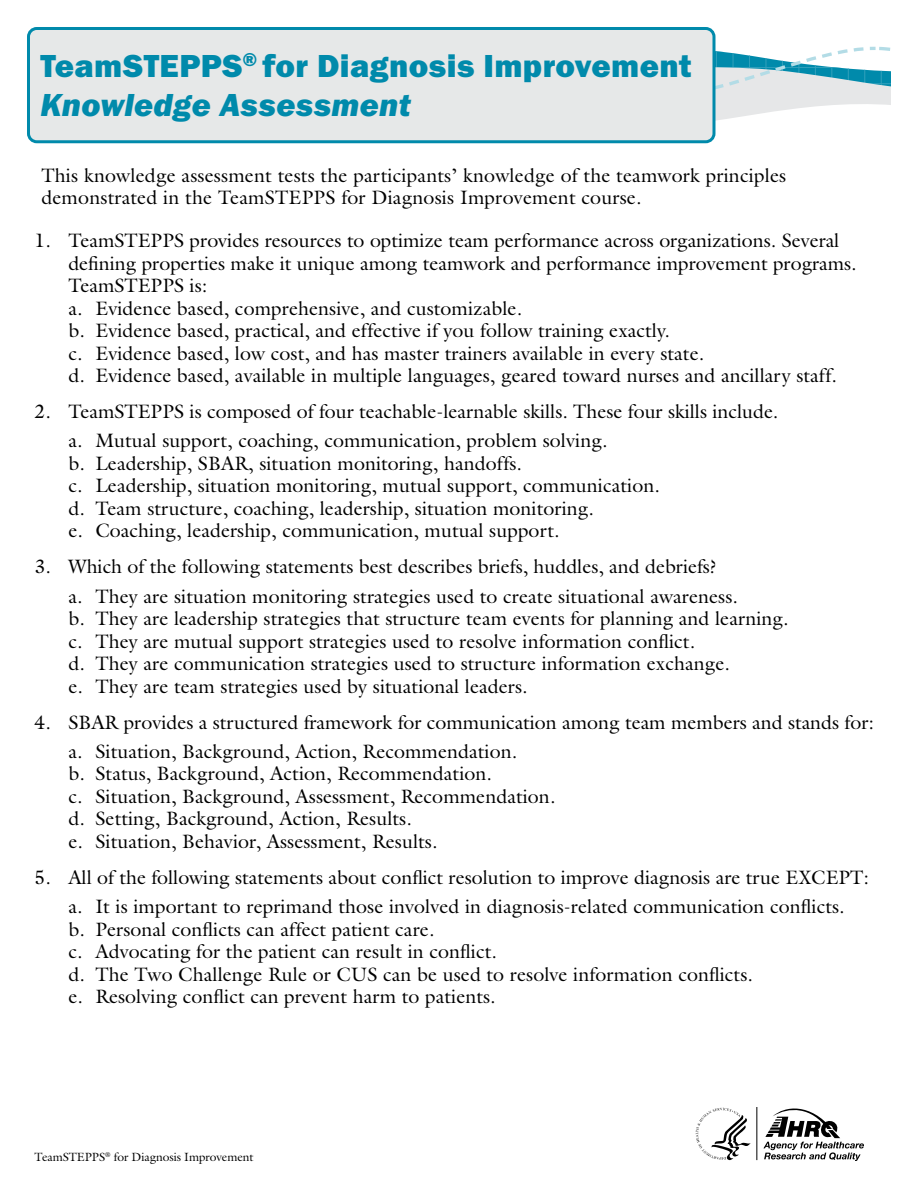
<style>
.page{position:relative;width:918px;height:1188px;background:#fff}
.page>*{position:absolute;margin:0;border:0;box-sizing:border-box;transform-origin:0 0}
.t1{font:33px/39px "Franklin Gothic URW Hea";letter-spacing:.01em;color:#008aab}
.Numbers{font:19.5px/22.5px "Galliard Std";letter-spacing:.005em;color:#000}
.Body_bullets{font:12px "Galliard Std";letter-spacing:-.005em;color:#000}
.s1{font-family:"Franklin Gothic URW Hea Ita"}
</style>
<div class="page">
<svg style="left:763px;top:1108px;width:101px;height:53px"></svg>
<hr style="left:756px;top:1107px;width:1px;height:53px;background:#000">
<svg style="left:696px;top:1108px;width:55px;height:52px"></svg>
<svg style="left:715px;top:38px;width:176px;height:94px"></svg>
<div style="left:28px;top:28px;width:686px;height:114px;background:#e6e8e8;border-radius:8px"></div>
<div style="left:27px;top:27px;width:688px;height:116px;border:3px solid #008aab;border-radius:8px"></div>
<h1 class="t1" style="left:41px;top:45px;width:652px">TeamSTEPPS<sup>®</sup> for Diagnosis Improvement<br><span class="s1">Knowledge Assessment</span></h1>
<p class="Numbers" style="left:41px;top:164px;width:746px">This knowledge assessment tests the participants’ knowledge of the teamwork principles demonstrated in the TeamSTEPPS for Diagnosis Improvement course.</p>
<p class="Numbers" style="left:68px;top:229px;width:790px;text-indent:-34px">1. TeamSTEPPS provides resources to optimize team performance across organizations. Several defining properties make it unique among teamwork and performance improvement programs.<br>TeamSTEPPS is:</p>
<p class="Numbers" style="left:68px;top:297px;width:455px">a. Evidence based, comprehensive, and customizable.</p>
<p class="Numbers" style="left:68px;top:319px;width:603px">b. Evidence based, practical, and effective if you follow training exactly.</p>
<p class="Numbers" style="left:68px;top:342px;width:637px">c. Evidence based, low cost, and has master trainers available in every state.</p>
<p class="Numbers" style="left:68px;top:364px;width:770px">d. Evidence based, available in multiple languages, geared toward nurses and ancillary staff.</p>
<p class="Numbers" style="left:35px;top:400px;width:745px">2. TeamSTEPPS is composed of four teachable-learnable skills. These four skills include.</p>
<p class="Numbers" style="left:68px;top:429px;width:541px">a. Mutual support, coaching, communication, problem solving.</p>
<p class="Numbers" style="left:68px;top:452px;width:455px">b. Leadership, SBAR, situation monitoring, handoffs.</p>
<p class="Numbers" style="left:68px;top:474px;width:593px">c. Leadership, situation monitoring, mutual support, communication.</p>
<p class="Numbers" style="left:68px;top:497px;width:527px">d. Team structure, coaching, leadership, situation monitoring.</p>
<p class="Numbers" style="left:68px;top:519px;width:493px">e. Coaching, leadership, communication, mutual support.</p>
<p class="Numbers" style="left:35px;top:555px;width:684px">3. Which of the following statements best describes briefs, huddles, and debriefs?</p>
<p class="Numbers" style="left:68px;top:585px;width:671px">a. They are situation monitoring strategies used to create situational awareness.</p>
<p class="Numbers" style="left:68px;top:607px;width:722px">b. They are leadership strategies that structure team events for planning and learning.</p>
<p class="Numbers" style="left:68px;top:630px;width:628px">c. They are mutual support strategies used to resolve information conflict.</p>
<p class="Numbers" style="left:68px;top:652px;width:663px">d. They are communication strategies used to structure information exchange.</p>
<p class="Numbers" style="left:68px;top:675px;width:461px">e. They are team strategies used by situational leaders.</p>
<p class="Numbers" style="left:35px;top:711px;width:841px">4. SBAR provides a structured framework for communication among team members and stands for:</p>
<p class="Numbers" style="left:68px;top:740px;width:450px">a. Situation, Background, Action, Recommendation.</p>
<p class="Numbers" style="left:68px;top:762px;width:425px">b. Status, Background, Action, Recommendation.</p>
<p class="Numbers" style="left:68px;top:785px;width:489px">c. Situation, Background, Assessment, Recommendation.</p>
<p class="Numbers" style="left:68px;top:807px;width:345px">d. Setting, Background, Action, Results.</p>
<p class="Numbers" style="left:68px;top:830px;width:371px">e. Situation, Behavior, Assessment, Results.</p>
<p class="Numbers" style="left:35px;top:866px;width:836px">5. All of the following statements about conflict resolution to improve diagnosis are true EXCEPT:</p>
<p class="Numbers" style="left:68px;top:895px;width:778px">a. It is important to reprimand those involved in diagnosis-related communication conflicts.</p>
<p class="Numbers" style="left:68px;top:918px;width:368px">b. Personal conflicts can affect patient care.</p>
<p class="Numbers" style="left:68px;top:940px;width:430px">c. Advocating for the patient can result in conflict.</p>
<p class="Numbers" style="left:68px;top:963px;width:686px">d. The Two Challenge Rule or CUS can be used to resolve information conflicts.</p>
<p class="Numbers" style="left:68px;top:985px;width:429px">e. Resolving conflict can prevent harm to patients.</p>
<p class="Body_bullets" style="left:35px;top:1149px;width:221px">TeamSTEPPS<sup>®</sup> for Diagnosis Improvement</p>
</div>
